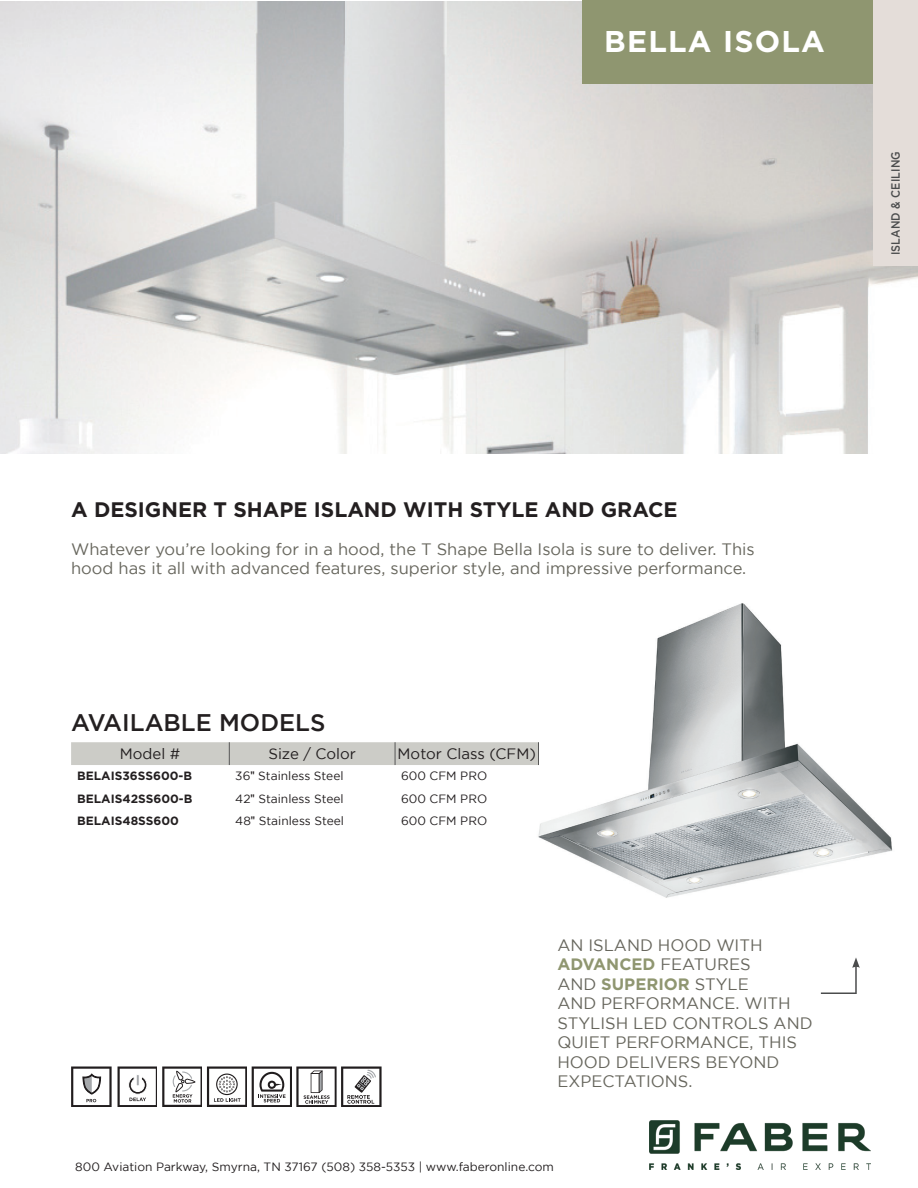
<style>
.page{position:relative;width:918px;height:1188px;background:#fff}
.page>*{position:absolute;margin:0;border:0;box-sizing:border-box;transform-origin:0 0}
.t1{font:700 30px "Gotham";letter-spacing:.04em;color:#fff}
.t2{font:500 24px "Gotham";color:#231f20}
.t3{font:700 21px "Gotham";color:#231f20}
.t4{font:16.5px/19.5px "Gotham";color:#67665d}
.t5{font:15px "Gotham";color:#231f20}
.t6{font:12px "Gotham";color:#231f20}
.t7{font:700 12px "Gotham";color:#231f20}
.t8{font:500 12px "Gotham";letter-spacing:.01em;color:#4b4c4d;scale:.9 1}
.s1{font-family:"Arial"}
.s2{font-weight:700;color:#8f9670}
</style>
<div class="page">
<img style="left:0;top:1px;width:918px;height:453px">
<img style="left:538px;top:603px;width:355px;height:295px">
<img style="left:650px;top:1121px;width:220px;height:49px">
<div style="left:582px;top:0;width:292px;height:83px;background:#8f9670"></div>
<div style="left:874px;top:0;width:44px;height:266px;background:#e4ddd9"></div>
<hr style="left:821px;top:993px;width:35px;height:1px;background:#4b4c4d">
<hr style="left:855px;top:966px;width:2px;height:28px;background:#4b4c4d">
<svg style="left:852px;top:957px;width:8px;height:11px"></svg>
<div style="left:71px;top:742px;width:468px;height:23px;background:#ccccc7"></div>
<svg style="left:118px;top:1066px;width:264px;height:41px"></svg>
<svg style="left:71px;top:1067px;width:41px;height:40px"></svg>
<p class="t1" style="left:604px;top:24px;width:222px">BELLA ISOLA</p>
<p class="t8" style="left:889px;top:255px;width:117px;rotate:-90deg">ISLAND &amp; CEILING</p>
<p class="t3" style="left:71px;top:498px;width:608px">A DESIGNER T SHAPE ISLAND WITH STYLE AND GRACE</p>
<p class="t4" style="left:71px;top:539px;width:685px">Whatever you’re looking for in a hood, the T Shape Bella Isola is sure to deliver. This hood has it all with advanced features, superior style, and impressive performance.</p>
<p class="t2" style="left:71px;top:709px;width:256px">AVAILABLE MODELS</p>
<p class="t5" style="left:120px;top:746px;width:62px">Model #</p>
<p class="t5" style="left:268px;top:746px;width:89px">Size / Color</p>
<p class="t5" style="left:398px;top:746px;width:140px">Motor Class (CFM)</p>
<p class="t7" style="left:77px;top:769px;width:116px">BELAIS36SS600-B</p>
<p class="t6" style="left:235px;top:769px;width:110px">36<span class="s1">ʺ</span> Stainless Steel</p>
<p class="t6" style="left:401px;top:769px;width:88px">600 CFM PRO</p>
<p class="t7" style="left:77px;top:791px;width:117px">BELAIS42SS600-B</p>
<p class="t6" style="left:235px;top:792px;width:110px">42<span class="s1">ʺ</span> Stainless Steel</p>
<p class="t6" style="left:401px;top:792px;width:88px">600 CFM PRO</p>
<p class="t7" style="left:77px;top:814px;width:103px">BELAIS48SS600</p>
<p class="t6" style="left:235px;top:815px;width:110px">48<span class="s1">ʺ</span> Stainless Steel</p>
<p class="t6" style="left:401px;top:815px;width:88px">600 CFM PRO</p>
<p class="t4" style="left:557px;top:935px;width:257px">AN ISLAND HOOD WITH<br><span class="s2">ADVANCED</span> FEATURES<br>AND <span class="s2">SUPERIOR</span> STYLE<br>AND PERFORMANCE. WITH<br>STYLISH LED CONTROLS AND<br>QUIET PERFORMANCE, THIS<br>HOOD DELIVERS BEYOND<br>EXPECTATIONS.</p>
<p class="t6" style="left:75px;top:1160px;width:480px">800 Aviation Parkway, Smyrna, TN 37167 (508) 358-5353 | www.faberonline.com</p>
</div>
